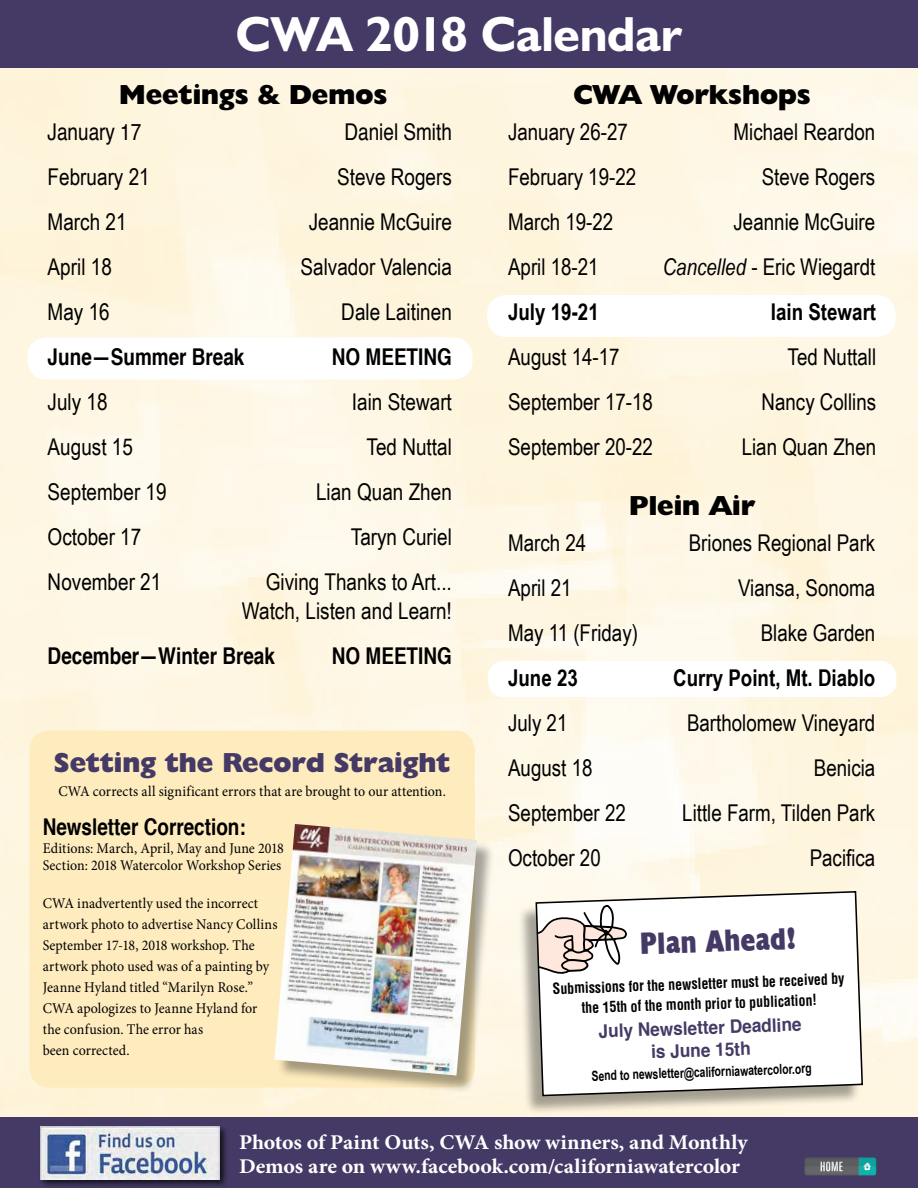
<style>
.page{position:relative;width:918px;height:1188px;background:#fff}
.page>*{position:absolute;margin:0;border:0;box-sizing:border-box;transform-origin:0 0}
.t1{font:700 49.5px "Humanist 521 BT";letter-spacing:-.005em;color:#fff}
.t2{font:700 condensed 31.2px "Humanist 521 BT Xtra";color:#453a65}
.t3{font:800 27.75px "Humanist 521 BT";color:#000}
.t4{font:800 27.75px "Humanist 521 BT";color:#453a65}
.t5{font:23.1px/28.5px "Arial Narrow";color:#000;text-align:right}
.t6{font:700 condensed 23.1px "Helvetica";color:#000}
.t7{font:700 23.1px "Arial Narrow";color:#000}
.t8{font:condensed 23.1px "Helvetica";color:#000}
.t9{font:700 21px/24px "Minion Pro";letter-spacing:-.005em;color:#fff;scale:1.05 1}
.t10{font:700 18.6px/22.5px "Helvetica";color:#453a65;text-align:center;scale:.92 1}
.t11{font:700 condensed 15px/20.2px "Helvetica";color:#000;text-align:center;scale:.92 1}
.t12{font:14.85px/21px "Minion Pro";letter-spacing:.005em;color:#000;scale:.94 1}
.t13{font:700 13.95px "Arial Narrow";color:#000;scale:.9 1}
.s1{font-style:italic}
</style>
<div class="page">
<img style="left:0;top:68px;width:918px;height:1050px">
<div style="left:29px;top:730px;width:446px;height:358px;background:#feecbe;border-radius:20px"></div>
<div style="left:0;top:1118px;width:918px;height:70px;background:#453a65"></div>
<div style="left:0;top:0;width:918px;height:68px;background:#453a65"></div>
<div style="left:38px;top:1125px;width:190px;height:63px;background:#000;opacity:.75"></div>
<img style="left:40px;top:1127px;width:180px;height:52px">
<div style="left:27px;top:338px;width:446px;height:42px;background:#fff;border-radius:20px"></div>
<div style="left:487px;top:295px;width:409px;height:42px;background:#fff;border-radius:19px"></div>
<div style="left:488px;top:661px;width:409px;height:36px;background:#fff;border-radius:16px"></div>
<svg style="left:805px;top:1157px;width:71px;height:19px"></svg>
<div style="left:518px;top:894px;width:343px;height:221px;background:#000;opacity:.35"></div>
<svg style="left:535px;top:890px;width:329px;height:207px"></svg>
<svg style="left:536px;top:904px;width:92px;height:74px"></svg>
<div style="left:277px;top:827px;width:219px;height:267px;background:#000;opacity:.35"></div>
<img style="left:274px;top:824px;width:203px;height:252px">
<h1 class="t1" style="left:236px;top:3px;width:448px">CWA 2018 Calendar</h1>
<p class="t3" style="left:119px;top:78px;width:270px">Meetings &amp; Demos</p>
<p class="t8" style="left:48px;top:118px;width:95px">January 17</p>
<p class="t8" style="left:345px;top:118px;width:109px">Daniel Smith</p>
<p class="t5" style="left:48px;top:163px;width:104px">February 21</p>
<p class="t5" style="left:337px;top:163px;width:116px">Steve Rogers</p>
<p class="t5" style="left:48px;top:208px;width:80px">March 21</p>
<p class="t5" style="left:309px;top:208px;width:145px">Jeannie McGuire</p>
<p class="t5" style="left:48px;top:253px;width:66px">April 18</p>
<p class="t5" style="left:301px;top:253px;width:153px">Salvador Valencia</p>
<p class="t5" style="left:48px;top:298px;width:64px">May 16</p>
<p class="t5" style="left:341px;top:298px;width:112px">Dale Laitinen</p>
<p class="t6" style="left:48px;top:343px;width:198px">June—Summer Break</p>
<p class="t6" style="left:332px;top:343px;width:121px">NO MEETING</p>
<p class="t5" style="left:48px;top:388px;width:62px">July 18</p>
<p class="t5" style="left:352px;top:388px;width:102px">Iain Stewart</p>
<p class="t5" style="left:48px;top:433px;width:87px">August 15</p>
<p class="t5" style="left:367px;top:433px;width:87px">Ted Nuttal</p>
<p class="t5" style="left:48px;top:478px;width:120px">September 19</p>
<p class="t5" style="left:316px;top:478px;width:137px">Lian Quan Zhen</p>
<p class="t5" style="left:48px;top:523px;width:95px">October 17</p>
<p class="t5" style="left:351px;top:523px;width:103px">Taryn Curiel</p>
<p class="t5" style="left:48px;top:568px;width:115px">November 21</p>
<p class="t5" style="left:242px;top:568px;width:211px">Giving Thanks to Art...<br>Watch, Listen and Learn!</p>
<p class="t6" style="left:48px;top:641px;width:229px">December—Winter Break</p>
<p class="t6" style="left:332px;top:641px;width:121px">NO MEETING</p>
<p class="t3" style="left:574px;top:78px;width:239px">CWA Workshops</p>
<p class="t5" style="left:508px;top:118px;width:121px">January 26-27</p>
<p class="t5" style="left:734px;top:118px;width:143px">Michael Reardon</p>
<p class="t5" style="left:508px;top:163px;width:130px">February 19-22</p>
<p class="t5" style="left:762px;top:163px;width:115px">Steve Rogers</p>
<p class="t5" style="left:508px;top:208px;width:107px">March 19-22</p>
<p class="t5" style="left:734px;top:208px;width:143px">Jeannie McGuire</p>
<p class="t5" style="left:508px;top:253px;width:92px">April 18-21</p>
<p class="t5" style="left:663px;top:253px;width:214px"><span class="s1">Cancelled</span> - Eric Wiegardt</p>
<p class="t7" style="left:508px;top:299px;width:92px">July 19-21</p>
<p class="t7" style="left:771px;top:299px;width:107px">Iain Stewart</p>
<p class="t5" style="left:508px;top:343px;width:113px">August 14-17</p>
<p class="t5" style="left:788px;top:343px;width:90px">Ted Nuttall</p>
<p class="t5" style="left:508px;top:388px;width:146px">September 17-18</p>
<p class="t5" style="left:762px;top:388px;width:116px">Nancy Collins</p>
<p class="t5" style="left:508px;top:433px;width:146px">September 20-22</p>
<p class="t5" style="left:742px;top:433px;width:136px">Lian Quan Zhen</p>
<p class="t3" style="left:629px;top:488px;width:128px">Plein Air</p>
<p class="t5" style="left:508px;top:528px;width:80px">March 24</p>
<p class="t5" style="left:689px;top:528px;width:188px">Briones Regional Park</p>
<p class="t5" style="left:508px;top:573px;width:65px">April 21</p>
<p class="t5" style="left:738px;top:573px;width:139px">Viansa, Sonoma</p>
<p class="t5" style="left:508px;top:618px;width:131px">May 11 (Friday)</p>
<p class="t5" style="left:761px;top:618px;width:116px">Blake Garden</p>
<p class="t7" style="left:508px;top:664px;width:71px">June 23</p>
<p class="t7" style="left:673px;top:664px;width:204px">Curry Point, Mt. Diablo</p>
<p class="t5" style="left:508px;top:708px;width:61px">July 21</p>
<p class="t5" style="left:687px;top:708px;width:190px">Bartholomew Vineyard</p>
<p class="t5" style="left:508px;top:753px;width:86px">August 18</p>
<p class="t5" style="left:814px;top:753px;width:63px">Benicia</p>
<p class="t5" style="left:508px;top:798px;width:119px">September 22</p>
<p class="t5" style="left:682px;top:798px;width:195px">Little Farm, Tilden Park</p>
<p class="t5" style="left:508px;top:843px;width:94px">October 20</p>
<p class="t5" style="left:810px;top:843px;width:67px">Pacifica</p>
<p class="t4" style="left:54px;top:745px;width:398px">Setting the Record Straight</p>
<p class="t12" style="left:58px;top:781px;width:414px">CWA corrects all significant errors that are brought to our attention.</p>
<p class="t6" style="left:43px;top:813px;width:205px">Newsletter Correction:</p>
<p class="t12" style="left:43px;top:839px;width:258px;line-height:17.2px">Editions: March, April, May and June 2018<br>Section: 2018 Watercolor Workshop Series</p>
<p class="t12" style="left:43px;top:893px;width:251px">CWA inadvertently used the incorrect artwork photo to advertise Nancy Collins September 17-18, 2018 workshop. The artwork photo used was of a painting by Jeanne Hyland titled “Marilyn Rose.” CWA apologizes to Jeanne Hyland for the confusion. The error has<br>been corrected.</p>
<h2 class="t2" style="left:639px;top:924px;width:158px;rotate:-2deg">Plan Ahead!</h2>
<p class="t11" style="left:552px;top:979px;width:319px;rotate:-2deg">Submissions for the newsletter must be received by the 15th of the month prior to publication!</p>
<p class="t10" style="left:598px;top:1020px;width:222px;rotate:-2deg">July Newsletter Deadline is June 15th</p>
<p class="t13" style="left:591px;top:1068px;width:246px;rotate:-2deg">Send to newsletter@californiawatercolor.org</p>
<p class="t9" style="left:239px;top:1130px;width:486px">Photos of Paint Outs, CWA show winners, and Monthly<br>Demos are on www.facebook.com/californiawatercolor</p>
</div>
